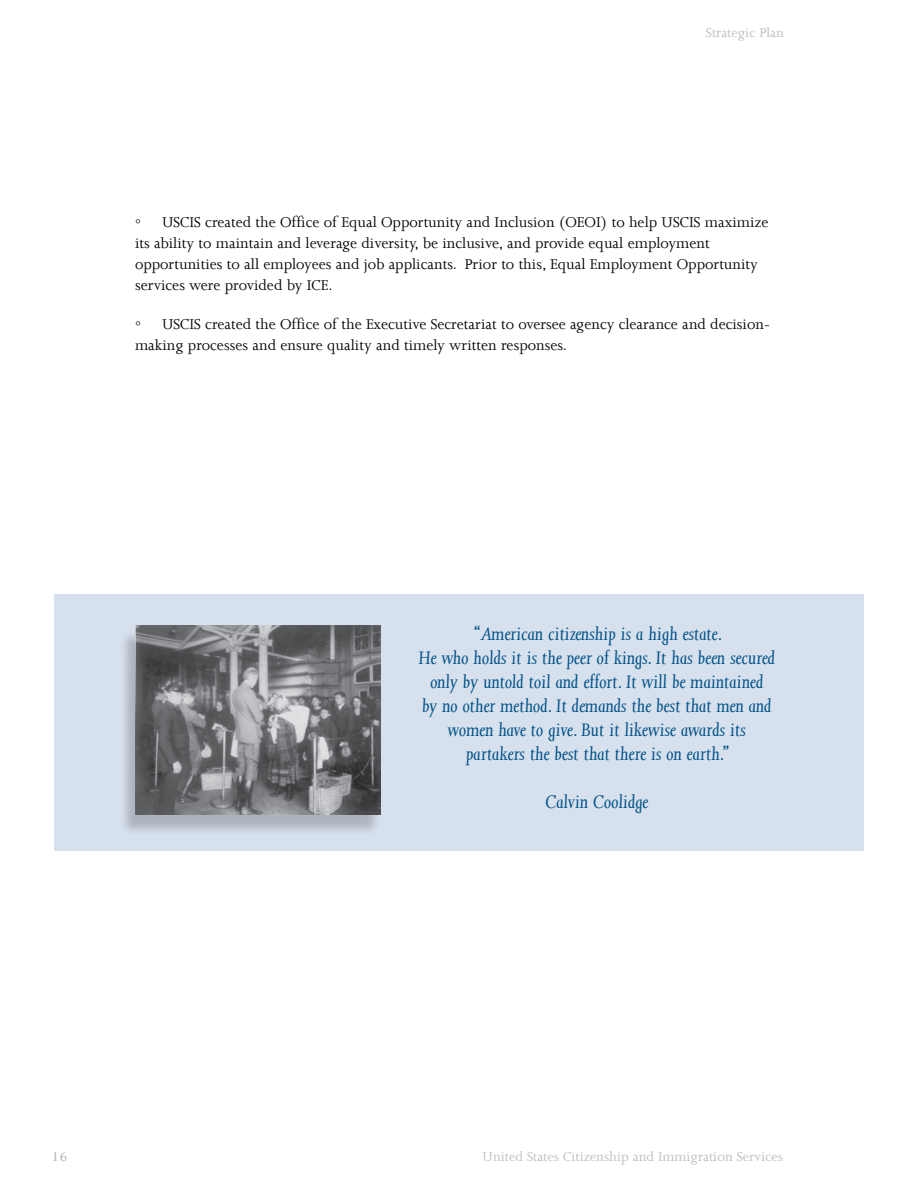
<style>
.page{position:relative;width:918px;height:1188px;background:#fff}
.page>*{position:absolute;margin:0;border:0;box-sizing:border-box;transform-origin:0 0}
.t1{font:italic 21px/24px "Joanna";color:#005288;text-align:center}
.t2{font:16.5px/21px "Joanna";color:#000}
.t3{font:16.5px "Franklin Gothic";color:#000}
.t4{font:15px "Joanna";color:#bcbdc0}
.t5{font:15px "Joanna";color:#a7a9ac}
</style>
<div class="page">
<div style="left:54px;top:594px;width:810px;height:256px;background:#d7e0ed"></div>
<div style="left:119px;top:630px;width:268px;height:212px;background:#000;opacity:.2"></div>
<img style="left:135px;top:626px;width:245px;height:189px">
<p class="t4" style="left:706px;top:24px;width:80px">Strategic Plan</p>
<p class="t2" style="left:135px;top:211px;width:635px;text-indent:27px">USCIS created the Office of Equal Opportunity and Inclusion (OEOI) to help USCIS maximize its ability to maintain and leverage diversity, be inclusive, and provide equal employment opportunities to all employees and job applicants. Prior to this, Equal Employment Opportunity services were provided by ICE.</p>
<p class="t3" style="left:135px;top:314px;width:7px">◦</p>
<p class="t3" style="left:135px;top:212px;width:7px">◦</p>
<p class="t2" style="left:135px;top:313px;width:636px;text-indent:27px">USCIS created the Office of the Executive Secretariat to oversee agency clearance and decision&shy;making processes and ensure quality and timely written responses.</p>
<p class="t1" style="left:418px;top:621px;width:358px">“American citizenship is a high estate.<br>He who holds it is the peer of kings. It has been secured only by untold toil and effort. It will be maintained<br>by no other method. It demands the best that men and women have to give. But it likewise awards its partakers the best that there is on earth.”</p>
<p class="t1" style="left:545px;top:789px;width:105px">Calvin Coolidge</p>
<p class="t5" style="left:52px;top:1148px;width:17px">16</p>
<p class="t4" style="left:483px;top:1148px;width:302px">United States Citizenship and Immigration Services</p>
</div>
